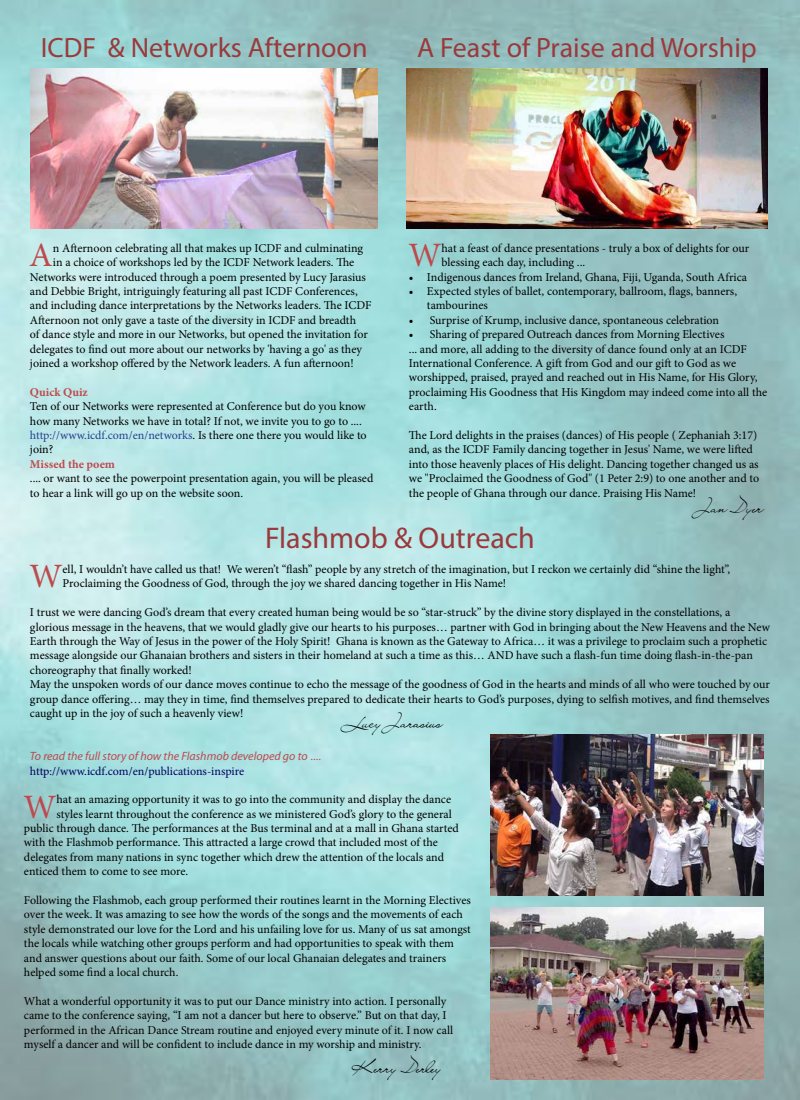
<style>
.page{position:relative;width:800px;height:1100px;background:#fff}
.page>*{position:absolute;margin:0;border:0;box-sizing:border-box;transform-origin:0 0}
.t1{font:34.2px "Minion Pro";color:#bd4a4d}
.t2{font:30px "Myriad Pro";color:#9a3a3c}
.t3{font:28px "Myriad Pro";color:#9a3a3c}
.t4{font:18px "Lainie Day SH";color:#000}
.t5{font:12px/14.4px "Minion Pro";letter-spacing:-.005em;color:#000}
.t6{font:italic 12px "Myriad";color:#bd4a4d}
.t7{font:12px "Minion Pro";color:#000061}
.t8{font:700 12px "Minion Pro";color:#bd4a4d}
.s1{color:#25408f}
.s2{font-family:"Minion Pro";font-style:normal}
</style>
<div class="page">
<img style="left:490px;top:734px;width:274px;height:162px">
<img style="left:490px;top:908px;width:274px;height:172px">
<img style="left:30px;top:68px;width:348px;height:161px">
<img style="left:406px;top:68px;width:362px;height:161px">
<h3 class="t3" style="left:41px;top:30px;width:328px">ICDF &amp; Networks Afternoon</h3>
<h3 class="t3" style="left:417px;top:30px;width:341px">A Feast of Praise and Worship</h3>
<h1 class="t1" style="left:29px;top:232px;width:25px">A</h1>
<p class="t5" style="left:53px;top:241px;width:312px">n Afternoon celebrating all that makes up ICDF and culminating</p>
<p class="t5" style="left:53px;top:255px;width:303px">in a choice of workshops led by the ICDF Network leaders. The</p>
<p class="t5" style="left:30px;top:270px;width:338px">Networks were introduced through a poem presented by Lucy Jarasius</p>
<p class="t5" style="left:30px;top:284px;width:329px">and Debbie Bright, intriguingly featuring all past ICDF Conferences,</p>
<p class="t5" style="left:30px;top:298px;width:343px">and including dance interpretations by the Networks leaders. The ICDF</p>
<p class="t5" style="left:30px;top:313px;width:328px">Afternoon not only gave a taste of the diversity in ICDF and breadth</p>
<p class="t5" style="left:30px;top:327px;width:339px">of dance style and more in our Networks, but opened the invitation for</p>
<p class="t5" style="left:30px;top:342px;width:334px">delegates to find out more about our networks by 'having a go' as they</p>
<p class="t5" style="left:30px;top:356px;width:325px">joined a workshop offered by the Network leaders. A fun afternoon!</p>
<p class="t8" style="left:30px;top:383px;width:59px">Quick Quiz</p>
<p class="t5" style="left:30px;top:399px;width:338px">Ten of our Networks were represented at Conference but do you know how many Networks we have in total? If not, we invite you to go to .... <span class="s1">http://www.icdf.com/en/networks</span>. Is there one there you would like to join?</p>
<p class="t8" style="left:30px;top:455px;width:87px">Missed the poem</p>
<p class="t5" style="left:30px;top:471px;width:345px">.... or want to see the powerpoint presentation again, you will be pleased to hear a link will go up on the website soon.</p>
<h1 class="t1" style="left:408px;top:232px;width:35px">W</h1>
<p class="t5" style="left:442px;top:241px;width:309px">hat a feast of dance presentations - truly a box of delights for our blessing each day, including ...</p>
<p class="t5" style="left:409px;top:270px;width:340px">• Indigenous dances from Ireland, Ghana, Fiji, Uganda, South Africa</p>
<p class="t5" style="left:427px;top:284px;width:312px;text-indent:-18px">• Expected styles of ballet, contemporary, ballroom, flags, banners, tambourines</p>
<p class="t5" style="left:409px;top:313px;width:312px">• Surprise of Krump, inclusive dance, spontaneous celebration</p>
<p class="t5" style="left:409px;top:327px;width:360px">• Sharing of prepared Outreach dances from Morning Electives<br>... and more, all adding to the diversity of dance found only at an ICDF International Conference. A gift from God and our gift to God as we worshipped, praised, prayed and reached out in His Name, for His Glory, proclaiming His Goodness that His Kingdom may indeed come into all the earth.</p>
<p class="t5" style="left:409px;top:428px;width:352px">The Lord delights in the praises (dances) of His people ( Zephaniah 3:17) and, as the ICDF Family dancing together in Jesus' Name, we were lifted into those heavenly places of His delight. Dancing together changed us as we "Proclaimed the Goodness of God" (1 Peter 2:9) to one another and to the people of Ghana through our dance. Praising His Name!</p>
<h3 class="t4" style="left:697px;top:495px;width:68px">Jan Dyer</h3>
<h2 class="t2" style="left:265px;top:520px;width:271px">Flashmob &amp; Outreach</h2>
<h1 class="t1" style="left:29px;top:554px;width:35px">W</h1>
<p class="t5" style="left:63px;top:562px;width:669px">ell, I wouldn’t have called us that! We weren’t “flash” people by any stretch of the imagination, but I reckon we certainly did “shine the light”,<br>Proclaiming the Goodness of God, through the joy we shared dancing together in His Name!</p>
<p class="t5" style="left:30px;top:605px;width:742px">I trust we were dancing God’s dream that every created human being would be so “star-struck” by the divine story displayed in the constellations, a glorious message in the heavens, that we would gladly give our hearts to his purposes… partner with God in bringing about the New Heavens and the New Earth through the Way of Jesus in the power of the Holy Spirit! Ghana is known as the Gateway to Africa… it was a privilege to proclaim such a prophetic message alongside our Ghanaian brothers and sisters in their homeland at such a time as this… AND have such a flash-fun time doing flash-in-the-pan choreography that finally worked!<br>May the unspoken words of our dance moves continue to echo the message of the goodness of God in the hearts and minds of all who were touched by our group dance offering… may they in time, find themselves prepared to dedicate their hearts to God’s purposes, dying to selfish motives, and find themselves caught up in the joy of such a heavenly view!</p>
<p class="t6" style="left:30px;top:750px;width:293px">To read the full story of how the Flashmob developed go to <span class="s2">....</span></p>
<p class="t7" style="left:30px;top:763px;width:216px">http://www.icdf.com/en/publications-inspire</p>
<h3 class="t4" style="left:341px;top:710px;width:103px">Lucy Jarasius</h3>
<h1 class="t1" style="left:23px;top:784px;width:35px">W</h1>
<p class="t5" style="left:57px;top:792px;width:396px">hat an amazing opportunity it was to go into the community and display the dance</p>
<p class="t5" style="left:57px;top:807px;width:397px">styles learnt throughout the conference as we ministered God’s glory to the general</p>
<p class="t5" style="left:24px;top:821px;width:436px">public through dance. The performances at the Bus terminal and at a mall in Ghana started</p>
<p class="t5" style="left:24px;top:835px;width:415px">with the Flashmob performance. This attracted a large crowd that included most of the</p>
<p class="t5" style="left:24px;top:850px;width:422px">delegates from many nations in sync together which drew the attention of the locals and</p>
<p class="t5" style="left:24px;top:864px;width:166px">enticed them to come to see more.</p>
<p class="t5" style="left:24px;top:893px;width:448px">Following the Flashmob, each group performed their routines learnt in the Morning Electives over the week. It was amazing to see how the words of the songs and the movements of each style demonstrated our love for the Lord and his unfailing love for us. Many of us sat amongst the locals while watching other groups perform and had opportunities to speak with them and answer questions about our faith. Some of our local Ghanaian delegates and trainers helped some find a local church.</p>
<p class="t5" style="left:24px;top:994px;width:431px">What a wonderful opportunity it was to put our Dance ministry into action. I personally came to the conference saying, “I am not a dancer but here to observe.” But on that day, I performed in the African Dance Stream routine and enjoyed every minute of it. I now call myself a dancer and will be confident to include dance in my worship and ministry.</p>
<h3 class="t4" style="left:351px;top:1055px;width:93px">Kerry Derley</h3>
</div>
